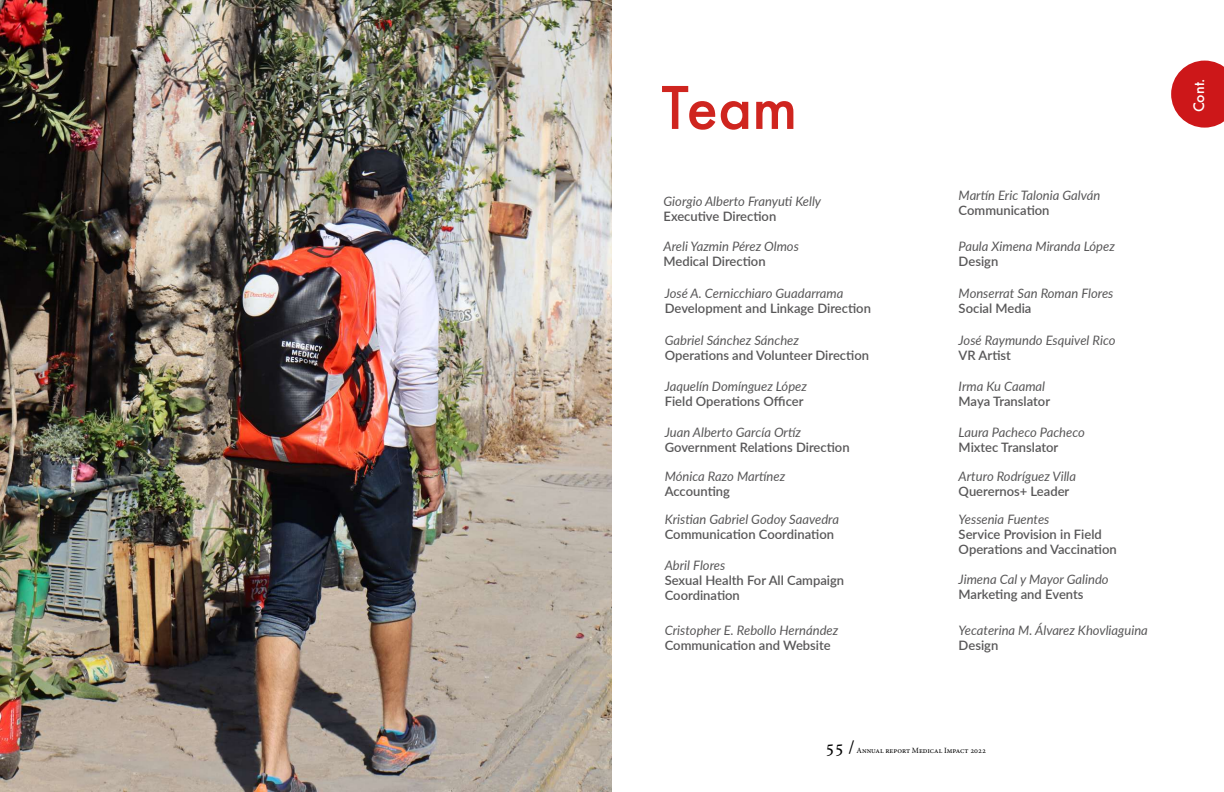
<style>
.page{position:relative;width:1224px;height:792px;background:#fff}
.page>*{position:absolute;margin:0;border:0;box-sizing:border-box;transform-origin:0 0}
.t1{font:500 57px "Futura";color:#cf251f}
.t2{font:19px "Minion Pro";color:#000}
.t3{font:500 14px "Futura";color:#fff}
.t4{font:italic 13px "Lato";color:#585758}
.t5{font:600 13px/15px "Lato";color:#585758}
.t6{font:8px "Minion Pro";color:#000}
</style>
<div class="page">
<img style="left:0;top:0;width:612px;height:792px">
<svg style="left:1171px;top:61px;width:53px;height:67px;background:#d53c3e"></svg>
<h1 class="t1" style="left:661px;top:69px;width:137px">Team</h1>
<p class="t4" style="left:664px;top:192px;width:159px">Giorgio Alberto Franyuti Kelly</p>
<p class="t5" style="left:664px;top:209px;width:114px">Executive Direction</p>
<p class="t4" style="left:664px;top:237px;width:137px">Areli Yazmin Pérez Olmos</p>
<p class="t5" style="left:664px;top:253px;width:104px">Medical Direction</p>
<p class="t4" style="left:665px;top:284px;width:180px">José A. Cernicchiaro Guadarrama</p>
<p class="t5" style="left:665px;top:300px;width:208px">Development and Linkage Direction</p>
<p class="t4" style="left:665px;top:331px;width:136px">Gabriel Sánchez Sánchez</p>
<p class="t5" style="left:665px;top:348px;width:206px">Operations and Volunteer Direction</p>
<p class="t4" style="left:665px;top:377px;width:144px">Jaquelín Domínguez López</p>
<p class="t5" style="left:665px;top:394px;width:140px">Field Operations Officer</p>
<p class="t4" style="left:665px;top:423px;width:138px">Juan Alberto García Ortíz</p>
<p class="t5" style="left:665px;top:439px;width:186px">Government Relations Direction</p>
<p class="t4" style="left:665px;top:467px;width:122px">Mónica Razo Martínez</p>
<p class="t5" style="left:665px;top:483px;width:67px">Accounting</p>
<p class="t4" style="left:665px;top:510px;width:176px">Kristian Gabriel Godoy Saavedra</p>
<p class="t5" style="left:665px;top:526px;width:171px">Communication Coordination</p>
<p class="t4" style="left:665px;top:556px;width:62px">Abril Flores</p>
<p class="t5" style="left:665px;top:572px;width:181px">Sexual Health For All Campaign<br>Coordination</p>
<p class="t4" style="left:665px;top:621px;width:175px">Cristopher E. Rebollo Hernández</p>
<p class="t5" style="left:665px;top:637px;width:167px">Communication and Website</p>
<p class="t4" style="left:959px;top:186px;width:143px">Martín Eric Talonia Galván</p>
<p class="t5" style="left:959px;top:202px;width:92px">Communication</p>
<p class="t4" style="left:959px;top:237px;width:158px">Paula Ximena Miranda López</p>
<p class="t5" style="left:959px;top:253px;width:41px">Design</p>
<p class="t4" style="left:959px;top:284px;width:156px">Monserrat San Roman Flores</p>
<p class="t5" style="left:959px;top:300px;width:74px">Social Media</p>
<p class="t4" style="left:959px;top:331px;width:158px">José Raymundo Esquivel Rico</p>
<p class="t5" style="left:959px;top:348px;width:54px">VR Artist</p>
<p class="t4" style="left:959px;top:377px;width:88px">Irma Ku Caamal</p>
<p class="t5" style="left:959px;top:394px;width:93px">Maya Translator</p>
<p class="t4" style="left:959px;top:423px;width:128px">Laura Pacheco Pacheco</p>
<p class="t5" style="left:959px;top:439px;width:101px">Mixtec Translator</p>
<p class="t4" style="left:959px;top:467px;width:119px">Arturo Rodríguez Villa</p>
<p class="t5" style="left:959px;top:483px;width:112px">Querernos+ Leader</p>
<p class="t4" style="left:959px;top:510px;width:92px">Yessenia Fuentes</p>
<p class="t5" style="left:959px;top:526px;width:160px">Service Provision in Field<br>Operations and Vaccination</p>
<p class="t4" style="left:959px;top:570px;width:151px">Jimena Cal y Mayor Galindo</p>
<p class="t5" style="left:959px;top:586px;width:126px">Marketing and Events</p>
<p class="t4" style="left:959px;top:621px;width:191px">Yecaterina M. Álvarez Khovliaguina</p>
<p class="t5" style="left:959px;top:637px;width:41px">Design</p>
<h2 class="t2" style="left:826px;top:734px;width:31px">55 /</h2>
<p class="t6" style="left:857px;top:745px;width:131px">Annual report Medical Impact 2022</p>
<p class="t3" style="left:1189px;top:112px;width:36px;rotate:-90deg">Cont.</p>
</div>
